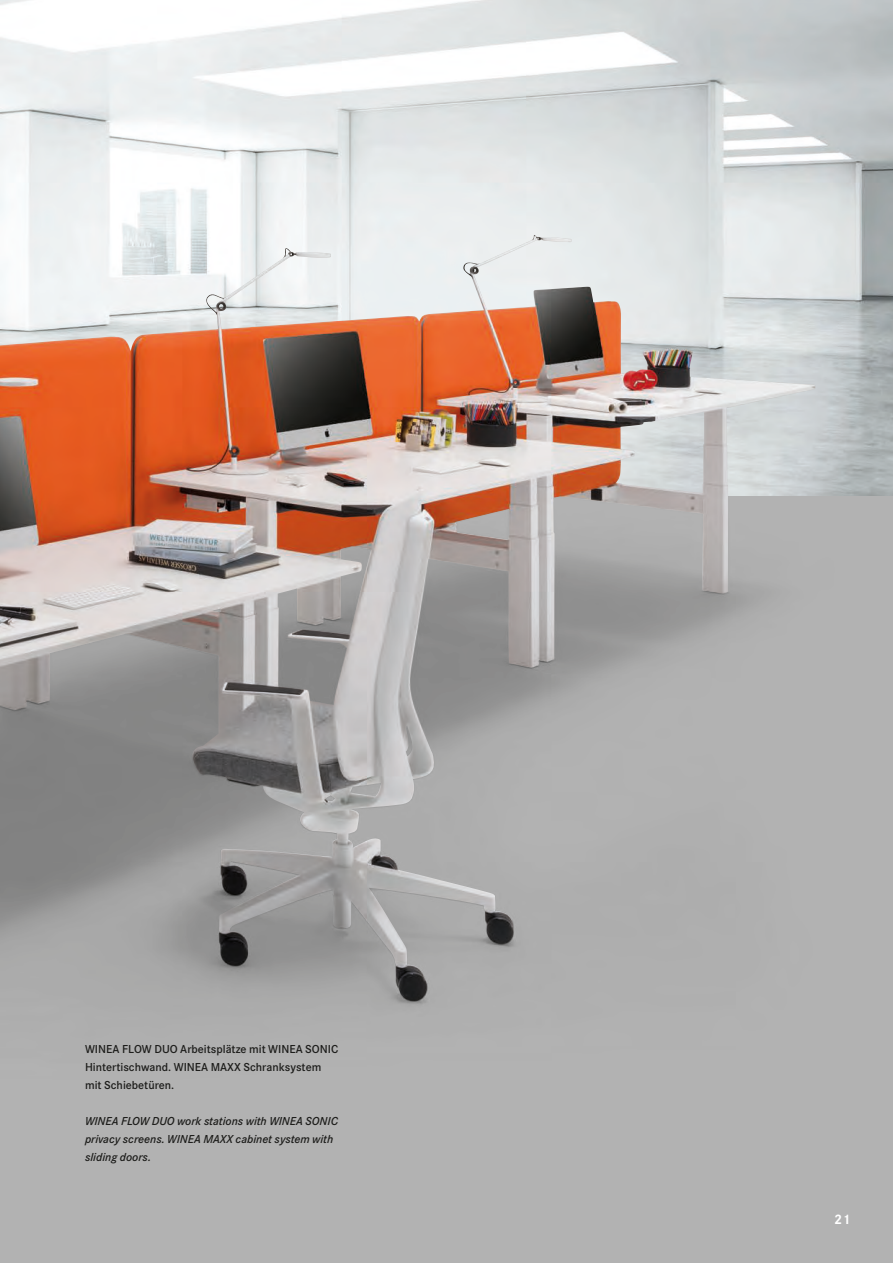
<style>
.page{position:relative;width:893px;height:1263px;background:#b2b2b2}
.page>*{position:absolute;margin:0;border:0;box-sizing:border-box;transform-origin:0 0}
.t1{font:700 14.25px "Corporate S";color:#fff}
.t2{font:600 12px/18px "Corporate S";color:#1d1d1b}
.t3{font:italic 600 12px/18px "Corporate S";color:#1d1d1b}
</style>
<div class="page">
<img style="left:0;top:0;width:893px;height:1006px">
<img style="left:0;top:237px;width:534px;height:731px">
<p class="t2" style="left:85px;top:1040px;width:255px">WINEA FLOW DUO Arbeitsplätze mit WINEA SONIC<br>Hintertischwand. WINEA MAXX Schranksystem mit Schiebetüren.</p>
<p class="t3" style="left:85px;top:1112px;width:255px">WINEA FLOW DUO work stations with WINEA SONIC privacy screens. WINEA MAXX cabinet system with sliding doors.</p>
<p class="t1" style="left:834px;top:1209px;width:18px">21</p>
</div>
